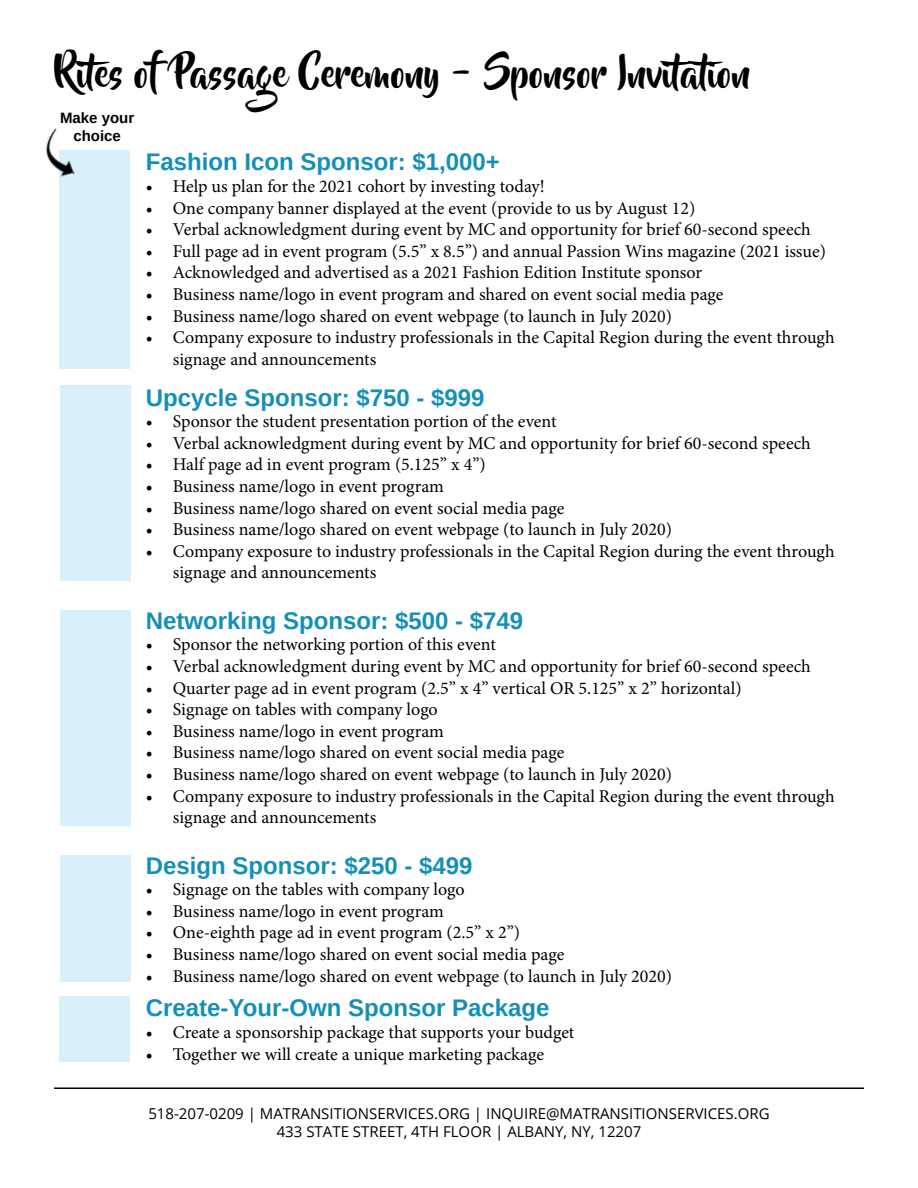
<style>
.page{position:relative;width:918px;height:1188px;background:#fff}
.page>*{position:absolute;margin:0;border:0;box-sizing:border-box;transform-origin:0 0}
.t1{font:37.5px "Beyond The Mountains";color:#000}
.t2{font:700 24px "Arimo";color:#1490b8}
.t3{font:18px/21.6px "Minion Pro";letter-spacing:-.005em;color:#000}
.t4{font:15px/18px "Open Sans";color:#000;text-align:center}
.t5{font:700 15px/18px "Arimo";color:#000;text-align:center}
</style>
<div class="page">
<hr style="left:54px;top:1088px;width:810px;height:1px;background:#000">
<div style="left:59px;top:150px;width:71px;height:219px;background:#d7f0fc"></div>
<div style="left:60px;top:386px;width:70px;height:195px;background:#d7f0fc"></div>
<div style="left:60px;top:610px;width:70px;height:215px;background:#d7f0fc"></div>
<div style="left:60px;top:855px;width:70px;height:126px;background:#d7f0fc"></div>
<div style="left:59px;top:997px;width:71px;height:65px;background:#d7f0fc"></div>
<img style="left:46px;top:128px;width:29px;height:49px">
<h1 class="t1" style="left:54px;top:53px;width:698px">Rites of Passage Ceremony - Sponsor Invitation</h1>
<p class="t5" style="left:60px;top:109px;width:76px">Make your choice</p>
<h2 class="t2" style="left:146px;top:146px;width:356px">Fashion Icon Sponsor: $1,000+</h2>
<p class="t3" style="left:146px;top:176px;width:401px">• Help us plan for the 2021 cohort by investing today!</p>
<p class="t3" style="left:146px;top:197px;width:551px">• One company banner displayed at the event (provide to us by August 12)</p>
<p class="t3" style="left:146px;top:219px;width:667px">• Verbal acknowledgment during event by MC and opportunity for brief 60-second speech</p>
<p class="t3" style="left:146px;top:240px;width:682px">• Full page ad in event program (5.5” x 8.5”) and annual Passion Wins magazine (2021 issue)</p>
<p class="t3" style="left:146px;top:262px;width:558px">• Acknowledged and advertised as a 2021 Fashion Edition Institute sponsor</p>
<p class="t3" style="left:146px;top:284px;width:579px">• Business name/logo in event program and shared on event social media page</p>
<p class="t3" style="left:146px;top:305px;width:528px">• Business name/logo shared on event webpage (to launch in July 2020)</p>
<p class="t3" style="left:173px;top:327px;width:663px;text-indent:-27px">• Company exposure to industry professionals in the Capital Region during the event through signage and announcements</p>
<h2 class="t2" style="left:146px;top:381px;width:340px">Upcycle Sponsor: $750 - $999</h2>
<p class="t3" style="left:146px;top:411px;width:412px">• Sponsor the student presentation portion of the event</p>
<p class="t3" style="left:146px;top:432px;width:667px">• Verbal acknowledgment during event by MC and opportunity for brief 60-second speech</p>
<p class="t3" style="left:146px;top:454px;width:342px">• Half page ad in event program (5.125” x 4”)</p>
<p class="t3" style="left:146px;top:476px;width:300px">• Business name/logo in event program</p>
<p class="t3" style="left:146px;top:497px;width:420px">• Business name/logo shared on event social media page</p>
<p class="t3" style="left:146px;top:519px;width:528px">• Business name/logo shared on event webpage (to launch in July 2020)</p>
<p class="t3" style="left:173px;top:540px;width:663px;text-indent:-27px">• Company exposure to industry professionals in the Capital Region during the event through signage and announcements</p>
<h2 class="t2" style="left:146px;top:604px;width:379px">Networking Sponsor: $500 - $749</h2>
<p class="t3" style="left:146px;top:634px;width:352px">• Sponsor the networking portion of this event</p>
<p class="t3" style="left:146px;top:656px;width:667px">• Verbal acknowledgment during event by MC and opportunity for brief 60-second speech</p>
<p class="t3" style="left:146px;top:677px;width:597px">• Quarter page ad in event program (2.5” x 4” vertical OR 5.125” x 2” horizontal)</p>
<p class="t3" style="left:146px;top:699px;width:294px">• Signage on tables with company logo</p>
<p class="t3" style="left:146px;top:720px;width:300px">• Business name/logo in event program</p>
<p class="t3" style="left:146px;top:742px;width:420px">• Business name/logo shared on event social media page</p>
<p class="t3" style="left:146px;top:764px;width:528px">• Business name/logo shared on event webpage (to launch in July 2020)</p>
<p class="t3" style="left:173px;top:785px;width:663px;text-indent:-27px">• Company exposure to industry professionals in the Capital Region during the event through signage and announcements</p>
<h2 class="t2" style="left:146px;top:849px;width:328px">Design Sponsor: $250 - $499</h2>
<p class="t3" style="left:146px;top:879px;width:320px">• Signage on the tables with company logo</p>
<p class="t3" style="left:146px;top:900px;width:300px">• Business name/logo in event program</p>
<p class="t3" style="left:146px;top:922px;width:376px">• One-eighth page ad in event program (2.5” x 2”)</p>
<p class="t3" style="left:146px;top:944px;width:420px">• Business name/logo shared on event social media page</p>
<p class="t3" style="left:146px;top:965px;width:528px">• Business name/logo shared on event webpage (to launch in July 2020)</p>
<h2 class="t2" style="left:146px;top:992px;width:405px">Create-Your-Own Sponsor Package</h2>
<p class="t3" style="left:146px;top:1022px;width:430px">• Create a sponsorship package that supports your budget</p>
<p class="t3" style="left:146px;top:1043px;width:400px">• Together we will create a unique marketing package</p>
<p class="t4" style="left:148px;top:1104px;width:623px">518-207-0209 | MATRANSITIONSERVICES.ORG | INQUIRE@MATRANSITIONSERVICES.ORG<br>433 STATE STREET, 4TH FLOOR | ALBANY, NY, 12207</p>
</div>
